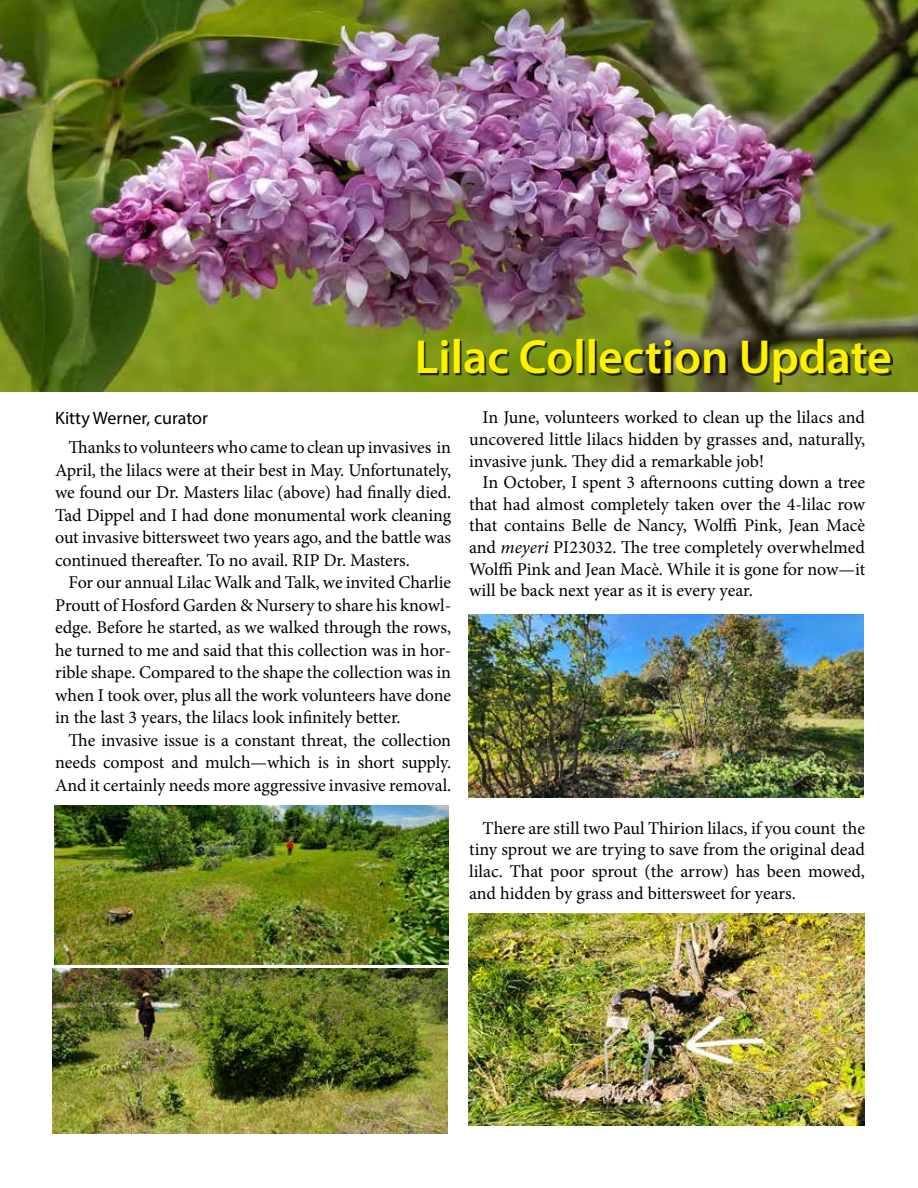
<style>
.page{position:relative;width:918px;height:1188px;background:#fff}
.page>*{position:absolute;margin:0;border:0;box-sizing:border-box;transform-origin:0 0}
.t1{font:600 48px "Myriad Pro";color:#fff200}
.t2{font:18px/22.5px "Minion Pro";letter-spacing:-.005em;color:#000;text-align:justify}
.t3{font:18px "Myriad Pro";color:#000}
.s1{font-style:italic}
</style>
<div class="page">
<img style="left:0;top:0;width:918px;height:392px">
<img style="left:54px;top:805px;width:395px;height:160px">
<img style="left:53px;top:968px;width:395px;height:166px">
<img style="left:469px;top:615px;width:394px;height:182px">
<img style="left:469px;top:914px;width:396px;height:212px">
<div style="left:420px;top:341px;width:473px;height:44px;background:#000;opacity:.75"></div>
<h1 class="t1" style="left:415px;top:326px;width:479px">Lilac Collection Update</h1>
<p class="t3" style="left:55px;top:407px;width:154px">Kitty Werner, curator</p>
<p class="t2" style="left:55px;top:436px;width:398px;text-indent:14px">Thanks to volunteers who came to clean up invasives in April, the lilacs were at their best in May. Unfortunately, we found our Dr. Masters lilac (above) had finally died.<br>Tad Dippel and I had done monumental work cleaning out invasive bittersweet two years ago, and the battle was continued thereafter. To no avail. RIP Dr. Masters.</p>
<p class="t2" style="left:55px;top:571px;width:398px;text-indent:14px">For our annual Lilac Walk and Talk, we invited Charlie Proutt of Hosford Garden &amp; Nursery to share his knowl&shy;edge. Before he started, as we walked through the rows, he turned to me and said that this collection was in hor&shy;rible shape. Compared to the shape the collection was in when I took over, plus all the work volunteers have done in the last 3 years, the lilacs look infinitely better.</p>
<p class="t2" style="left:55px;top:729px;width:398px;text-indent:14px">The invasive issue is a constant threat, the collection needs compost and mulch—which is in short supply.<br>And it certainly needs more aggressive invasive removal.</p>
<p class="t2" style="left:469px;top:407px;width:398px;line-height:21.6px;text-indent:14px">In June, volunteers worked to clean up the lilacs and uncovered little lilacs hidden by grasses and, naturally, invasive junk. They did a remarkable job!</p>
<p class="t2" style="left:469px;top:472px;width:398px;line-height:21.6px;text-indent:14px">In October, I spent 3 afternoons cutting down a tree that had almost completely taken over the 4-lilac row that contains Belle de Nancy, Wolffi Pink, Jean Macè and <span class="s1">meyeri</span> PI23032. The tree completely overwhelmed Wolffi Pink and Jean Macè. While it is gone for now—it will be back next year as it is every year.</p>
<p class="t2" style="left:469px;top:817px;width:397px;line-height:21.6px;text-indent:14px">There are still two Paul Thirion lilacs, if you count the tiny sprout we are trying to save from the original dead lilac. That poor sprout (the arrow) has been mowed, and hidden by grass and bittersweet for years.</p>
</div>
